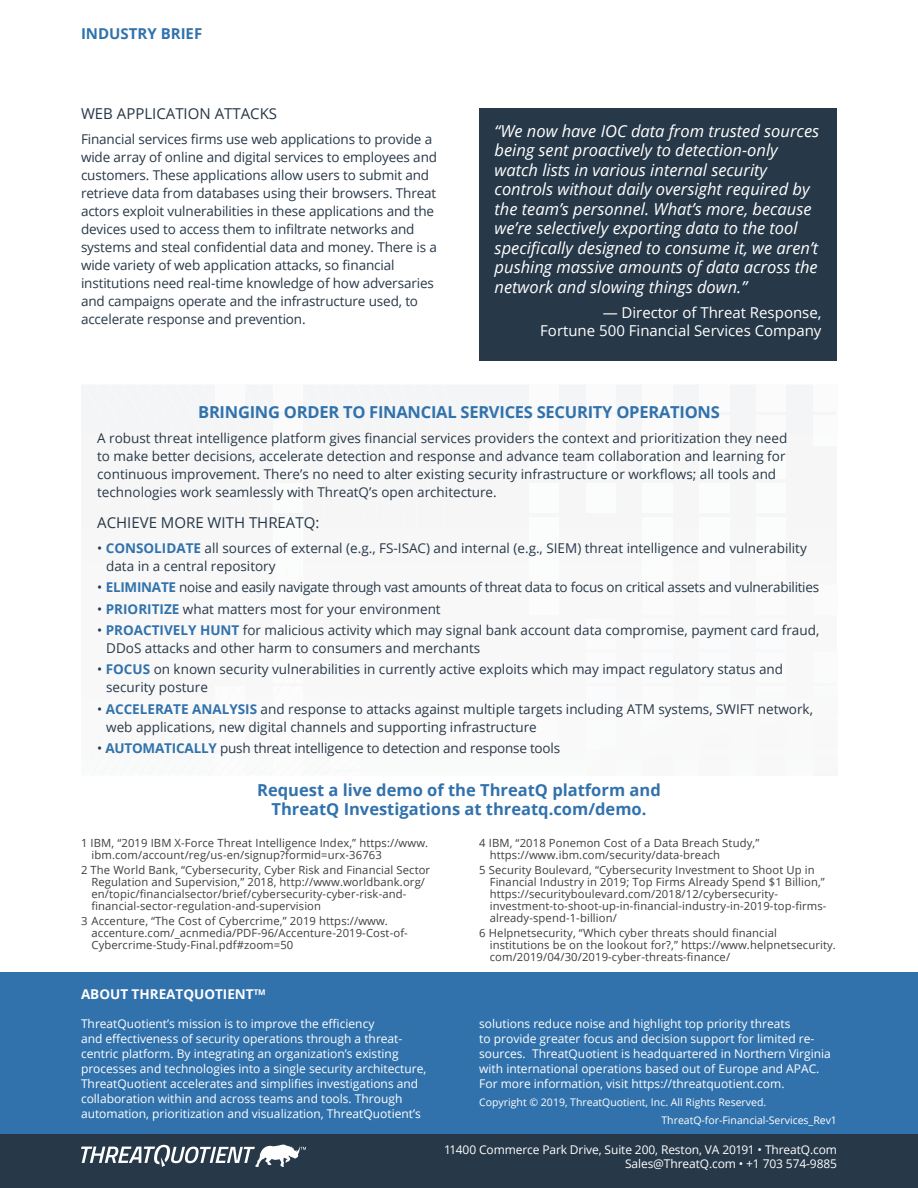
<style>
.page{position:relative;width:918px;height:1188px;background:#fff}
.page>*{position:absolute;margin:0;border:0;box-sizing:border-box;transform-origin:0 0}
.main_text{font:italic 16.5px/19.5px "Open Sans";color:#fff}
.main_text-2{font:700 16.5px/19.5px "Open Sans";color:#3172ac;text-align:center}
.subheads{font:700 16.5px "Open Sans";letter-spacing:-.015em;color:#3172ac}
.main_text-3{font:15px/18px "Open Sans";color:#fff;text-align:right}
.sub_subheads{font:15px "Open Sans";color:#273848}
.t1{font:700 15px "Open Sans";color:#3172ac}
.main_text-4{font:13.5px/18px "Open Sans";letter-spacing:-.01em;color:#273848}
.main_text_bullets{font:13.5px/18px "Open Sans";color:#273848}
.main_text_bullets-2{font:13.5px "Open Sans";letter-spacing:-.02em;color:#273848}
.t2{font:700 13.5px "Open Sans";color:#fff}
.t3{font:12px/15px "Open Sans";color:#fff}
.footnotes{font:11.25px/12px "Open Sans";letter-spacing:.01em;color:#3e3e3f}
.t4{font:10.5px "Open Sans";color:#fff}
.s1{font-weight:700;color:#3172ac}
</style>
<div class="page">
<div style="left:81px;top:385px;width:756px;height:42px;background:#f4f5f6"></div>
<img style="left:529px;top:385px;width:29px;height:26px">
<img style="left:529px;top:416px;width:29px;height:11px">
<img style="left:586px;top:385px;width:29px;height:26px">
<img style="left:586px;top:416px;width:29px;height:11px">
<img style="left:700px;top:385px;width:29px;height:26px">
<img style="left:700px;top:416px;width:29px;height:11px">
<img style="left:757px;top:385px;width:29px;height:26px">
<img style="left:757px;top:416px;width:29px;height:11px">
<img style="left:814px;top:385px;width:23px;height:26px">
<img style="left:814px;top:416px;width:23px;height:11px">
<img style="left:643px;top:385px;width:29px;height:26px">
<img style="left:643px;top:416px;width:29px;height:11px">
<svg style="left:459px;top:385px;width:13px;height:42px"></svg>
<svg style="left:445px;top:385px;width:14px;height:42px"></svg>
<svg style="left:432px;top:385px;width:13px;height:42px"></svg>
<svg style="left:418px;top:385px;width:14px;height:42px"></svg>
<svg style="left:405px;top:385px;width:13px;height:42px"></svg>
<svg style="left:391px;top:385px;width:14px;height:42px"></svg>
<div style="left:82px;top:385px;width:309px;height:42px;background:#f4f5f6"></div>
<div style="left:0;top:972px;width:918px;height:216px;background:#3172ac"></div>
<div style="left:0;top:1134px;width:918px;height:54px;background:#273848"></div>
<svg style="left:81px;top:1145px;width:225px;height:22px"></svg>
<div style="left:479px;top:108px;width:358px;height:253px;background:#273848"></div>
<p class="t1" style="left:81px;top:23px;width:123px">INDUSTRY BRIEF</p>
<p class="sub_subheads" style="left:81px;top:104px;width:198px">WEB APPLICATION ATTACKS</p>
<p class="main_text-4" style="left:81px;top:130px;width:358px">Financial services firms use web applications to provide a wide array of online and digital services to employees and customers. These applications allow users to submit and retrieve data from databases using their browsers. Threat actors exploit vulnerabilities in these applications and the devices used to access them to infiltrate networks and systems and steal confidential data and money. There is a wide variety of web application attacks, so financial institutions need real-time knowledge of how adversaries and campaigns operate and the infrastructure used, to accelerate response and prevention.</p>
<p class="main_text" style="left:495px;top:121px;width:326px">“We now have IOC data from trusted sources being sent proactively to detection-only watch lists in various internal security controls without daily oversight required by the team’s personnel. What’s more, because we’re selectively exporting data to the tool specifically designed to consume it, we aren’t pushing massive amounts of data across the network and slowing things down.”</p>
<p class="main_text-3" style="left:540px;top:303px;width:283px">— Director of Threat Response,<br>Fortune 500 Financial Services Company</p>
<p class="subheads" style="left:198px;top:400px;width:523px">BRINGING ORDER TO FINANCIAL SERVICES SECURITY OPERATIONS</p>
<p class="main_text-4" style="left:97px;top:428px;width:692px">A robust threat intelligence platform gives financial services providers the context and prioritization they need to make better decisions, accelerate detection and response and advance team collaboration and learning for continuous improvement. There’s no need to alter existing security infrastructure or workflows; all tools and technologies work seamlessly with ThreatQ’s open architecture.</p>
<p class="sub_subheads" style="left:97px;top:513px;width:224px">ACHIEVE MORE WITH THREATQ:</p>
<p class="main_text_bullets" style="left:106px;top:539px;width:702px;text-indent:-9px">• <span class="s1">CONSOLIDATE</span> all sources of external (e.g., FS-ISAC) and internal (e.g., SIEM) threat intelligence and vulnerability data in a central repository</p>
<p class="main_text_bullets-2" style="left:97px;top:578px;width:724px">• <span class="s1">ELIMINATE</span> noise and easily navigate through vast amounts of threat data to focus on critical assets and vulnerabilities</p>
<p class="main_text_bullets" style="left:97px;top:599px;width:345px">• <span class="s1">PRIORITIZE</span> what matters most for your environment</p>
<p class="main_text_bullets" style="left:106px;top:621px;width:715px;text-indent:-9px">• <span class="s1">PROACTIVELY HUNT</span> for malicious activity which may signal bank account data compromise, payment card fraud,<br>DDoS attacks and other harm to consumers and merchants</p>
<p class="main_text_bullets" style="left:106px;top:660px;width:678px;text-indent:-9px">• <span class="s1">FOCUS</span> on known security vulnerabilities in currently active exploits which may impact regulatory status and security posture</p>
<p class="main_text_bullets" style="left:106px;top:700px;width:708px;text-indent:-9px">• <span class="s1">ACCELERATE ANALYSIS</span> and response to attacks against multiple targets including ATM systems, SWIFT network, web applications, new digital channels and supporting infrastructure</p>
<p class="main_text_bullets" style="left:97px;top:739px;width:464px">• <span class="s1">AUTOMATICALLY</span> push threat intelligence to detection and response tools</p>
<p class="main_text-2" style="left:257px;top:779px;width:405px">Request a live demo of the ThreatQ platform and<br>ThreatQ Investigations at threatq.com/demo.</p>
<p class="footnotes" style="left:92px;top:836px;width:338px;text-indent:-10px">1 IBM, “2019 IBM X-Force Threat Intelligence Index,” https://www. ibm.com/account/reg/us-en/signup?formid=urx-36763</p>
<p class="footnotes" style="left:92px;top:864px;width:340px;text-indent:-10px">2 The World Bank, “Cybersecurity, Cyber Risk and Financial Sector Regulation and Supervision,” 2018, http://www.worldbank.org/ en/topic/financialsector/brief/cybersecurity-cyber-risk-and&shy;financial-sector-regulation-and-supervision</p>
<p class="footnotes" style="left:92px;top:915px;width:318px;text-indent:-10px">3 Accenture, “The Cost of Cybercrime,” 2019 https://www. accenture.com/_acnmedia/PDF-96/Accenture-2019-Cost-of-<br>Cybercrime-Study-Final.pdf#zoom=50</p>
<p class="footnotes" style="left:490px;top:836px;width:271px;text-indent:-10px">4 IBM, “2018 Ponemon Cost of a Data Breach Study,” https://www.ibm.com/security/data-breach</p>
<p class="footnotes" style="left:490px;top:864px;width:338px;text-indent:-10px">5 Security Boulevard, “Cybersecurity Investment to Shoot Up in Financial Industry in 2019; Top Firms Already Spend $1 Billion,” https://securityboulevard.com/2018/12/cybersecurity&shy;investment-to-shoot-up-in-financial-industry-in-2019-top-firms&shy;already-spend-1-billion/</p>
<p class="footnotes" style="left:490px;top:927px;width:348px;text-indent:-10px">6 Helpnetsecurity, “Which cyber threats should financial institutions be on the lookout for?,” https://www.helpnetsecurity. com/2019/04/30/2019-cyber-threats-finance/</p>
<p class="t2" style="left:81px;top:985px;width:186px">ABOUT THREATQUOTIENT<sup>TM</sup></p>
<p class="t3" style="left:81px;top:1015px;width:347px">ThreatQuotient’s mission is to improve the efficiency<br>and effectiveness of security operations through a threat&shy;centric platform. By integrating an organization’s existing processes and technologies into a single security architecture, ThreatQuotient accelerates and simplifies investigations and collaboration within and across teams and tools. Through automation, prioritization and visualization, ThreatQuotient’s</p>
<p class="t3" style="left:479px;top:1015px;width:353px">solutions reduce noise and highlight top priority threats<br>to provide greater focus and decision support for limited re&shy;sources. ThreatQuotient is headquartered in Northern Virginia with international operations based out of Europe and APAC.<br>For more information, visit https://threatquotient.com.</p>
<p class="t4" style="left:479px;top:1095px;width:289px">Copyright © 2019, ThreatQuotient, Inc. All Rights Reserved.</p>
<p class="t4" style="left:661px;top:1113px;width:177px">ThreatQ-for-Financial-Services_Rev1</p>
<p class="t3" style="left:444px;top:1143px;width:394px;line-height:13.5px;text-align:right">11400 Commerce Park Drive, Suite 200, Reston, VA 20191 • ThreatQ.com<br>Sales@ThreatQ.com • +1 703 574-9885</p>
</div>
